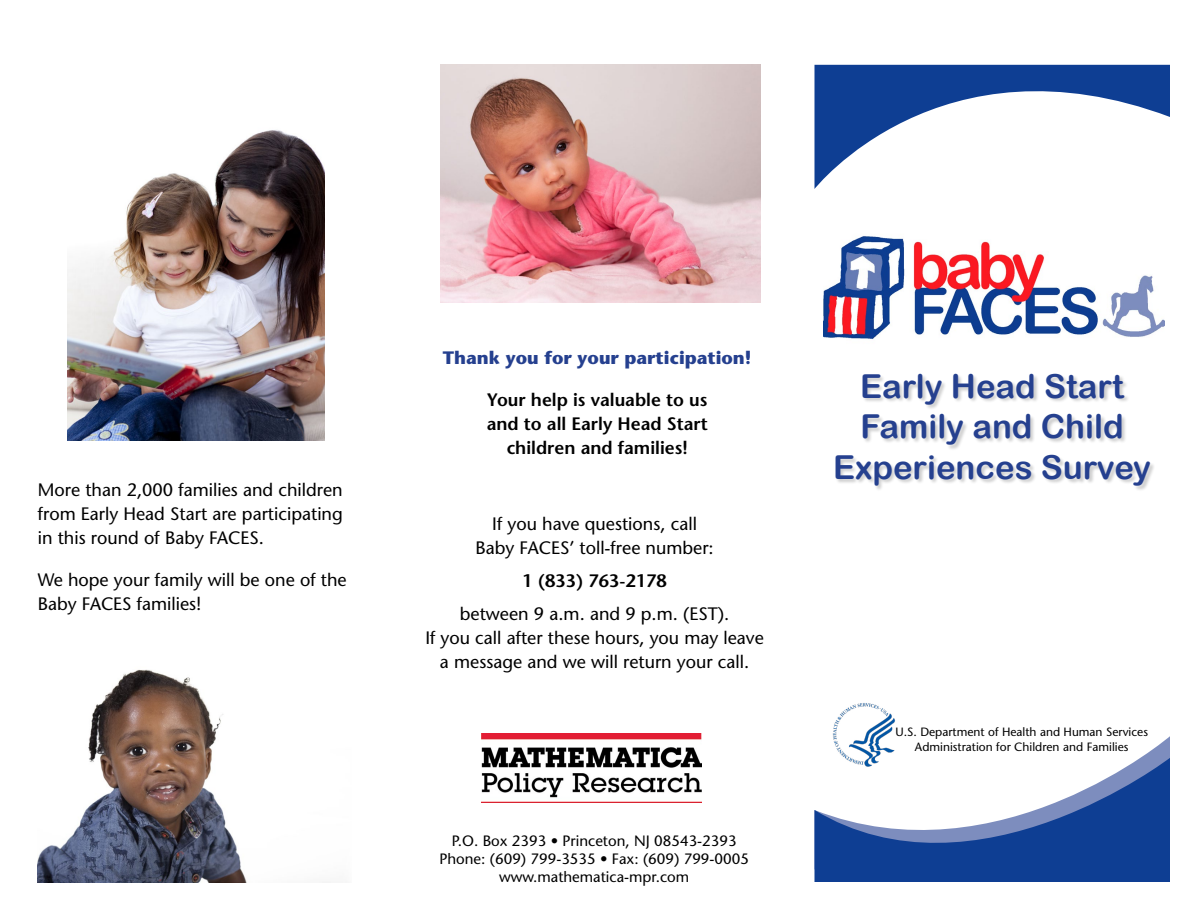
<style>
.page{position:relative;width:1188px;height:918px;background:#fff}
.page>*{position:absolute;margin:0;border:0;box-sizing:border-box;transform-origin:0 0}
.t1{font:33px/40.5px "Arial Rounded MT Bold";color:#25408f;text-align:center}
.t2{font:500 18px/24px "Stone Sans Std";color:#000;text-align:center}
.t3{font:600 18px/24px "Stone Sans Std";color:#000;text-align:center}
.t4{font:700 18px "Stone Sans Std";color:#25408f}
.t5{font:500 15px "Stone Sans Std";color:#000}
.t6{font:500 12px "Stone Sans Std";color:#000}
</style>
<div class="page">
<svg style="left:1140px;top:736px;width:30px;height:22px"></svg>
<img style="left:440px;top:65px;width:320px;height:238px">
<img style="left:824px;top:236px;width:340px;height:103px">
<img style="left:37px;top:669px;width:210px;height:213px">
<svg style="left:814px;top:758px;width:356px;height:124px;fill:#0e3e93"></svg>
<svg style="left:814px;top:64px;width:356px;height:125px"></svg>
<div style="left:835px;top:375px;width:321px;height:117px;background:#000;opacity:.2"></div>
<img style="left:831px;top:703px;width:67px;height:66px">
<img style="left:481px;top:733px;width:221px;height:70px">
<img style="left:67px;top:130px;width:257px;height:311px">
<p class="t2" style="left:38px;top:477px;width:307px;text-align:justify">More than 2,000 families and children from Early Head Start are participating in this round of Baby FACES.</p>
<p class="t2" style="left:38px;top:567px;width:310px;text-align:left">We hope your family will be one of the<br>Baby FACES families!</p>
<p class="t4" style="left:443px;top:347px;width:310px">Thank you for your participation!</p>
<p class="t3" style="left:487px;top:388px;width:222px">Your help is valuable to us and to all Early Head Start children and families!</p>
<p class="t2" style="left:475px;top:512px;width:240px">If you have questions, call<br>Baby FACES’ toll-free number:</p>
<p class="t3" style="left:522px;top:569px;width:146px">1 (833) 763-2178</p>
<p class="t2" style="left:425px;top:602px;width:340px">between 9 a.m. and 9 p.m. (EST).<br>If you call after these hours, you may leave a message and we will return your call.</p>
<p class="t5" style="left:452px;top:832px;width:286px">P.O. Box 2393 • Princeton, NJ 08543-2393</p>
<p class="t5" style="left:439px;top:850px;width:311px">Phone: (609) 799-3535 • Fax: (609) 799-0005</p>
<p class="t5" style="left:499px;top:868px;width:192px">www.mathematica-mpr.com</p>
<p class="t1" style="left:833px;top:366px;width:319px">Early Head Start<br>Family and Child<br>Experiences Survey</p>
<p class="t6" style="left:896px;top:725px;width:254px">U.S. Department of Health and Human Services</p>
<p class="t6" style="left:915px;top:739px;width:215px">Administration for Children and Families</p>
</div>
